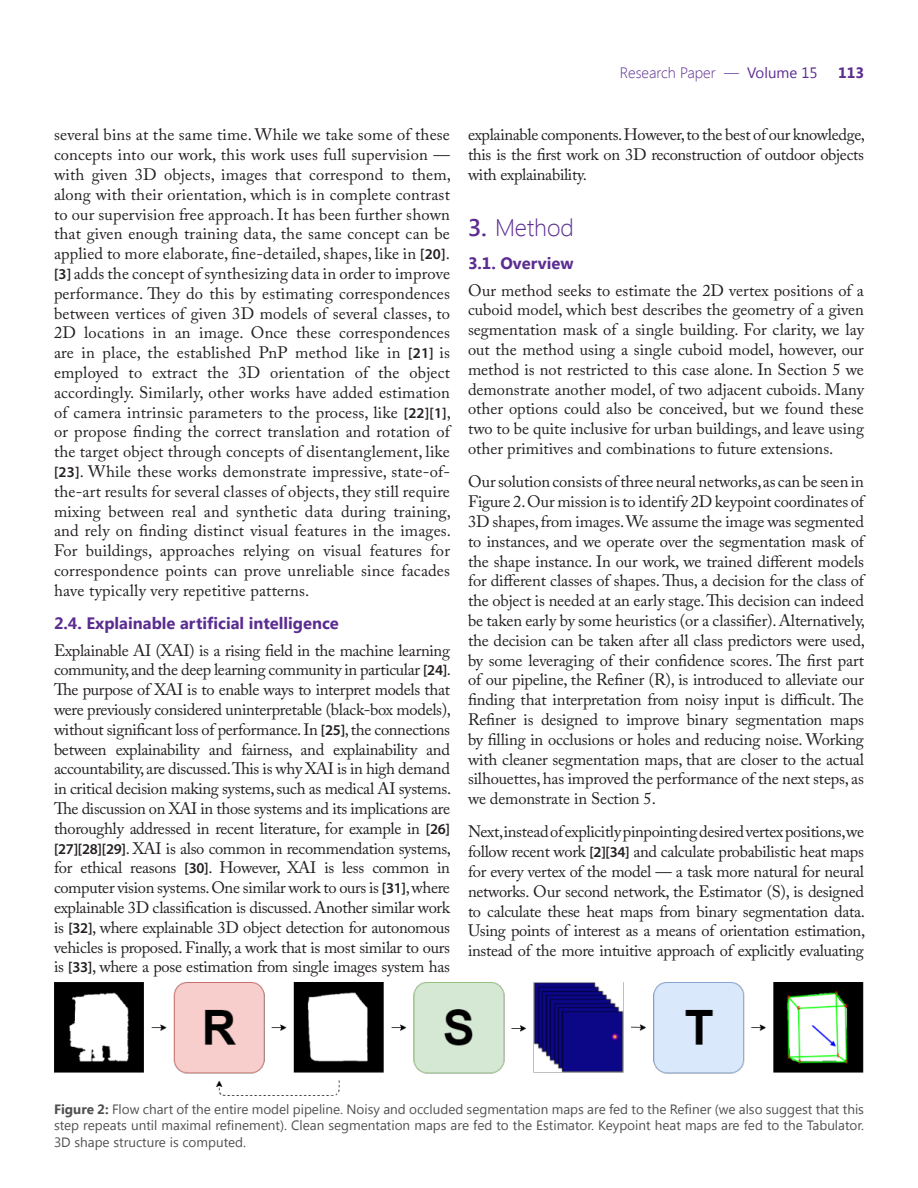
<style>
.page{position:relative;width:918px;height:1188px;background:#fff}
.page>*{position:absolute;margin:0;border:0;box-sizing:border-box;transform-origin:0 0}
.t1{font:300 24px "Segoe UI";color:#5c2d91}
.Body_Copy{font:16.5px/19.8px "Adobe Caslon Pro";letter-spacing:-.01em;color:#231f20;text-align:justify}
.Sub-Headline_1{font:700 16.5px "Segoe UI";color:#5c2d91}
.t2{font:300 15px "Segoe UI";color:#5c2d91}
.t3{font:700 15px "Segoe UI";color:#5c2d91}
.Image_footnote{font:13.5px/16.2px "Segoe UI";color:#505050;text-align:justify}
.s1{font-weight:400}
.s2{font-family:"Myriad Pro";font-weight:600;font-size:15px}
.s3{font-weight:600}
.s4{font-weight:700}
</style>
<div class="page">
<img style="left:54px;top:983px;width:810px;height:113px">
<p class="t2" style="left:620px;top:63px;width:199px">Research Paper — <span class="s1">Volume 15</span></p>
<p class="t3" style="left:838px;top:62px;width:27px">113</p>
<p class="Body_Copy" style="left:54px;top:125px;width:399px">several bins at the same time. While we take some of these concepts into our work, this work uses full supervision — with given 3D objects, images that correspond to them, along with their orientation, which is in complete contrast to our supervision free approach. It has been further shown that given enough training data, the same concept can be applied to more elaborate, fine-detailed, shapes, like in <span class="s2">[20]</span>. <span class="s2">[3]</span> adds the concept of synthesizing data in order to improve performance. They do this by estimating correspondences between vertices of given 3D models of several classes, to 2D locations in an image. Once these correspondences are in place, the established PnP method like in <span class="s2">[21]</span> is employed to extract the 3D orientation of the object accordingly. Similarly, other works have added estimation of camera intrinsic parameters to the process, like <span class="s2">[22][1]</span>, or propose finding the correct translation and rotation of the target object through concepts of disentanglement, like <span class="s2">[23]</span>. While these works demonstrate impressive, state-of&shy;the-art results for several classes of objects, they still require mixing between real and synthetic data during training, and rely on finding distinct visual features in the images.<br>For buildings, approaches relying on visual features for correspondence points can prove unreliable since facades have typically very repetitive patterns.</p>
<p class="Sub-Headline_1" style="left:54px;top:611px;width:286px">2.4. Explainable artificial intelligence</p>
<p class="Body_Copy" style="left:54px;top:640px;width:399px">Explainable AI (XAI) is a rising field in the machine learning community, and the deep learning community in particular <span class="s2">[24]</span>.<br>The purpose of XAI is to enable ways to interpret models that were previously considered uninterpretable (black-box models), without significant loss of performance. In <span class="s2">[25]</span>, the connections between explainability and fairness, and explainability and accountability, are discussed. This is why XAI is in high demand in critical decision making systems, such as medical AI systems.<br>The discussion on XAI in those systems and its implications are thoroughly addressed in recent literature, for example in <span class="s2">[26] [27][28][29]</span>. XAI is also common in recommendation systems, for ethical reasons <span class="s2">[30]</span>. However, XAI is less common in computer vision systems. One similar work to ours is <span class="s2">[31]</span>, where explainable 3D classification is discussed. Another similar work is <span class="s2">[32]</span>, where explainable 3D object detection for autonomous vehicles is proposed. Finally, a work that is most similar to ours is <span class="s2">[33]</span>, where a pose estimation from single images system has</p>
<p class="Body_Copy" style="left:468px;top:125px;width:399px">explainable components. However, to the best of our knowledge, this is the first work on 3D reconstruction of outdoor objects with explainability.</p>
<p class="t1" style="left:468px;top:211px;width:107px"><span class="s3">3.</span> Method</p>
<p class="Sub-Headline_1" style="left:468px;top:251px;width:107px">3.1. Overview</p>
<p class="Body_Copy" style="left:468px;top:280px;width:398px">Our method seeks to estimate the 2D vertex positions of a cuboid model, which best describes the geometry of a given segmentation mask of a single building. For clarity, we lay out the method using a single cuboid model, however, our method is not restricted to this case alone. In Section 5 we demonstrate another model, of two adjacent cuboids. Many other options could also be conceived, but we found these two to be quite inclusive for urban buildings, and leave using other primitives and combinations to future extensions.</p>
<p class="Body_Copy" style="left:468px;top:472px;width:399px">Our solution consists of three neural networks, as can be seen in Figure 2. Our mission is to identify 2D keypoint coordinates of 3D shapes, from images. We assume the image was segmented to instances, and we operate over the segmentation mask of the shape instance. In our work, we trained different models for different classes of shapes. Thus, a decision for the class of the object is needed at an early stage. This decision can indeed be taken early by some heuristics (or a classifier). Alternatively, the decision can be taken after all class predictors were used, by some leveraging of their confidence scores. The first part of our pipeline, the Refiner (R), is introduced to alleviate our finding that interpretation from noisy input is difficult. The Refiner is designed to improve binary segmentation maps by filling in occlusions or holes and reducing noise. Working with cleaner segmentation maps, that are closer to the actual silhouettes, has improved the performance of the next steps, as we demonstrate in Section 5.</p>
<p class="Body_Copy" style="left:468px;top:822px;width:399px">Next,instead of explicitly pinpointing desired vertex positions,we follow recent work <span class="s2">[2][34]</span> and calculate probabilistic heat maps for every vertex of the model — a task more natural for neural networks. Our second network, the Estimator (S), is designed to calculate these heat maps from binary segmentation data.<br>Using points of interest as a means of orientation estimation, instead of the more intuitive approach of explicitly evaluating</p>
<p class="Image_footnote" style="left:54px;top:1101px;width:812px"><span class="s4">Figure 2:</span> Flow chart of the entire model pipeline. Noisy and occluded segmentation maps are fed to the Refiner (we also suggest that this step repeats until maximal refinement). Clean segmentation maps are fed to the Estimator. Keypoint heat maps are fed to the Tabulator.<br>3D shape structure is computed.</p>
</div>
